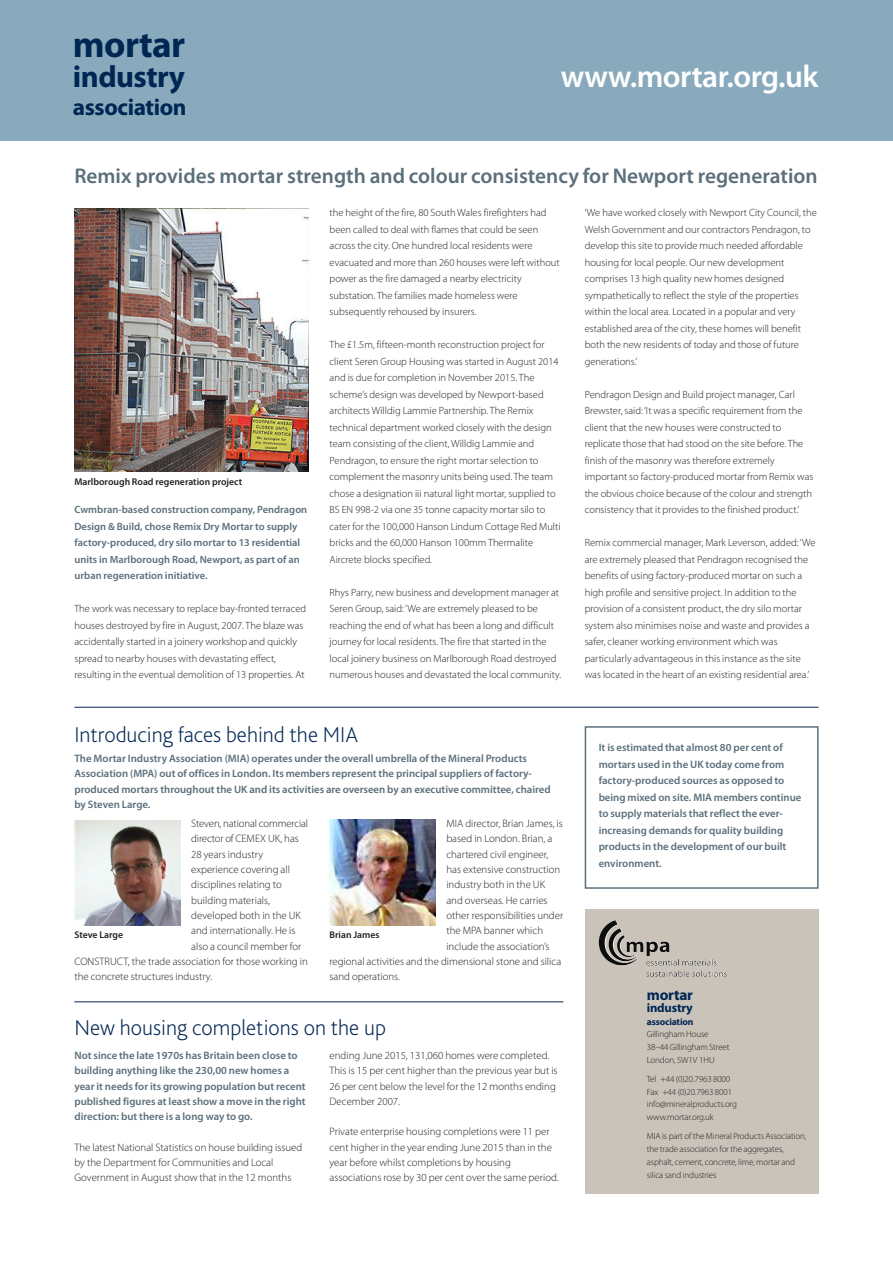
<style>
.page{position:relative;width:893px;height:1263px;background:#fff}
.page>*{position:absolute;margin:0;border:0;box-sizing:border-box;transform-origin:0 0}
.t1{font:700 37.2px "Myriad Pro";letter-spacing:-.015em;color:#002654}
.t2{font:600 31.5px "Myriad Pro";letter-spacing:-.015em;color:#fff}
.t3{font:700 30.75px "Myriad Pro";letter-spacing:-.015em;color:#002654}
.t4{font:700 23.4px "Myriad Pro";letter-spacing:-.015em;color:#002654}
.t5{font:200 22.35px "Bliss";color:#002654}
.t6{font:600 21.3px "Myriad Pro";color:#5b6f7b}
.t7{font:700 15.15px "Myriad Pro";letter-spacing:-.015em;color:#002654}
.t8{font:700 12.6px "Myriad Pro";letter-spacing:-.015em;color:#002654}
.t9{font:300 10.8px/15.3px "Myriad Pro";color:#231f20}
.t10{font:600 10.8px/15.3px "Myriad Pro";color:#5b6f7b}
.t11{font:300 10.5px/16.5px "Myriad Pro";color:#231f20}
.t12{font:600 10.5px/16.5px "Myriad Pro";letter-spacing:.005em;color:#5b6f7b}
.t13{font:600 9.75px "Myriad Pro";color:#231f20}
.t14{font:700 9.6px "Myriad Pro";letter-spacing:-.015em;color:#002654}
.t15{font:300 9px/12.8px "Myriad Pro";letter-spacing:-.015em;color:#231f20}
</style>
<div class="page">
<img style="left:74px;top:208px;width:234px;height:264px">
<div style="left:585px;top:909px;width:234px;height:284px;background:#c9c3ba"></div>
<svg style="left:607px;top:924px;width:11px;height:12px"></svg>
<div style="left:0;top:0;width:893px;height:140px;background:#89aabc"></div>
<hr style="left:74px;top:707px;width:745px;height:1px;background:#002654">
<hr style="left:74px;top:1001px;width:489px;height:1px;background:#002654">
<img style="left:74px;top:820px;width:107px;height:106px">
<img style="left:330px;top:819px;width:106px;height:106px">
<div style="left:585px;top:726px;width:234px;height:163px;border:2px solid #5b6f7b"></div>
<h1 class="t1" style="left:73px;top:30px;width:114px">mortar</h1>
<h3 class="t3" style="left:73px;top:65px;width:114px">industry</h3>
<h3 class="t4" style="left:73px;top:98px;width:115px">association</h3>
<h2 class="t2" style="left:561px;top:64px;width:259px">www.mortar.org.uk</h2>
<h3 class="t6" style="left:74px;top:168px;width:745px">Remix provides mortar strength and colour consistency for Newport regeneration</h3>
<p class="t13" style="left:74px;top:478px;width:169px">Marlborough Road regeneration project</p>
<p class="t12" style="left:74px;top:502px;width:234px">Cwmbran-based construction company, Pendragon Design &amp; Build, chose Remix Dry Mortar to supply factory-produced, dry silo mortar to 13 residential units in Marlborough Road, Newport, as part of an urban regeneration initiative.</p>
<p class="t11" style="left:74px;top:601px;width:233px">The work was necessary to replace bay-fronted terraced houses destroyed by fire in August, 2007. The blaze was accidentally started in a joinery workshop and quickly spread to nearby houses with devastating effect, resulting in the eventual demolition of 13 properties. At</p>
<p class="t11" style="left:330px;top:205px;width:232px">the height of the fire, 80 South Wales firefighters had been called to deal with flames that could be seen across the city. One hundred local residents were evacuated and more than 260 houses were left without power as the fire damaged a nearby electricity substation. The families made homeless were subsequently rehoused by insurers.</p>
<p class="t11" style="left:330px;top:337px;width:233px">The £1.5m, fifteen-month reconstruction project for client Seren Group Housing was started in August 2014 and is due for completion in November 2015. The scheme’s design was developed by Newport-based architects Willdig Lammie Partnership. The Remix technical department worked closely with the design team consisting of the client, Willdig Lammie and Pendragon, to ensure the right mortar selection to complement the masonry units being used. The team chose a designation iii natural light mortar, supplied to BS EN 998-2 via one 35 tonne capacity mortar silo to cater for the 100,000 Hanson Lindum Cottage Red Multi bricks and the 60,000 Hanson 100mm Thermalite Aircrete blocks specified.</p>
<p class="t11" style="left:330px;top:585px;width:233px">Rhys Parry, new business and development manager at Seren Group, said: ‘We are extremely pleased to be reaching the end of what has been a long and difficult journey for local residents. The fire that started in the local joinery business on Marlborough Road destroyed numerous houses and devastated the local community.</p>
<h3 class="t5" style="left:74px;top:726px;width:285px">Introducing faces behind the MIA</h3>
<p class="t10" style="left:74px;top:751px;width:478px">The Mortar Industry Association (MIA) operates under the overall umbrella of the Mineral Products Association (MPA) out of offices in London. Its members represent the principal suppliers of factory&shy;produced mortars throughout the UK and its activities are overseen by an executive committee, chaired by Steven Large.</p>
<p class="t9" style="left:191px;top:817px;width:118px">Steven, national commercial</p>
<p class="t9" style="left:191px;top:832px;width:109px">director of CEMEX UK, has</p>
<p class="t9" style="left:191px;top:847px;width:73px">28 years industry</p>
<p class="t9" style="left:191px;top:863px;width:100px">experience covering all</p>
<p class="t9" style="left:191px;top:878px;width:92px">disciplines relating to</p>
<p class="t9" style="left:191px;top:893px;width:80px">building materials,</p>
<p class="t9" style="left:191px;top:908px;width:111px">developed both in the UK</p>
<p class="t9" style="left:191px;top:924px;width:106px">and internationally. He is</p>
<p class="t9" style="left:191px;top:939px;width:112px">also a council member for</p>
<p class="t9" style="left:74px;top:954px;width:235px">CONSTRUCT, the trade association for those working in</p>
<p class="t9" style="left:74px;top:970px;width:139px">the concrete structures industry.</p>
<p class="t9" style="left:446px;top:817px;width:118px">MIA director, Brian James, is</p>
<p class="t9" style="left:446px;top:832px;width:108px">based in London. Brian, a</p>
<p class="t9" style="left:446px;top:847px;width:104px">chartered civil engineer,</p>
<p class="t9" style="left:446px;top:863px;width:116px">has extensive construction</p>
<p class="t9" style="left:446px;top:878px;width:100px">industry both in the UK</p>
<p class="t9" style="left:446px;top:893px;width:103px">and overseas. He carries</p>
<p class="t9" style="left:446px;top:908px;width:118px">other responsibilities under</p>
<p class="t9" style="left:446px;top:924px;width:98px">the MPA banner which</p>
<p class="t9" style="left:446px;top:939px;width:105px">include the association’s</p>
<p class="t9" style="left:330px;top:954px;width:233px">regional activities and the dimensional stone and silica</p>
<p class="t9" style="left:330px;top:970px;width:72px">sand operations.</p>
<p class="t13" style="left:74px;top:930px;width:50px">Steve Large</p>
<p class="t13" style="left:330px;top:931px;width:51px">Brian James</p>
<h3 class="t5" style="left:74px;top:1019px;width:313px">New housing completions on the up</h3>
<p class="t9" style="left:330px;top:1048px;width:230px">ending June 2015, 131,060 homes were completed.<br>This is 15 per cent higher than the previous year but is 26 per cent below the level for the 12 months ending December 2007.</p>
<p class="t9" style="left:330px;top:1125px;width:231px">Private enterprise housing completions were 11 per cent higher in the year ending June 2015 than in the year before whilst completions by housing associations rose by 30 per cent over the same period.</p>
<p class="t10" style="left:74px;top:1048px;width:233px">Not since the late 1970s has Britain been close to building anything like the 230,00 new homes a year it needs for its growing population but recent published figures at least show a move in the right direction: but there is a long way to go.</p>
<p class="t9" style="left:74px;top:1140px;width:229px">The latest National Statistics on house building issued by the Department for Communities and Local<br>Government in August show that in the 12 months</p>
<p class="t11" style="left:585px;top:205px;width:234px">‘We have worked closely with Newport City Council, the Welsh Government and our contractors Pendragon, to develop this site to provide much needed affordable housing for local people. Our new development comprises 13 high quality new homes designed sympathetically to reflect the style of the properties within the local area. Located in a popular and very established area of the city, these homes will benefit both the new residents of today and those of future generations.’</p>
<p class="t11" style="left:585px;top:387px;width:230px">Pendragon Design and Build project manager, Carl Brewster, said: ‘It was a specific requirement from the client that the new houses were constructed to replicate those that had stood on the site before. The finish of the masonry was therefore extremely important so factory-produced mortar from Remix was the obvious choice because of the colour and strength consistency that it provides to the finished product.’</p>
<p class="t11" style="left:585px;top:535px;width:232px">Remix commercial manager, Mark Leverson, added: ‘We are extremely pleased that Pendragon recognised the benefits of using factory-produced mortar on such a high profile and sensitive project. In addition to the provision of a consistent product, the dry silo mortar system also minimises noise and waste and provides a safer, cleaner working environment which was particularly advantageous in this instance as the site was located in the heart of an existing residential area.’</p>
<p class="t10" style="left:599px;top:740px;width:204px;line-height:16.5px">It is estimated that almost 80 per cent of mortars used in the UK today come from factory-produced sources as opposed to being mixed on site. MIA members continue to supply materials that reflect the ever&shy;increasing demands for quality building products in the development of our built environment.</p>
<h3 class="t7" style="left:647px;top:989px;width:48px">mortar</h3>
<p class="t8" style="left:647px;top:1003px;width:47px">industry</p>
<p class="t14" style="left:647px;top:1018px;width:48px">association</p>
<p class="t15" style="left:647px;top:1029px;width:84px">Gillingham House<br>38–44 Gillingham Street<br>London, SW1V 1HU</p>
<p class="t15" style="left:647px;top:1073px;width:92px">Tel +44 (0)20.7963 8000<br>Fax +44 (0)20.7963 8001 info@mineralproducts.org www.mortar.org.uk</p>
<p class="t15" style="left:647px;top:1131px;width:161px">MIA is part of the Mineral Products Association, the trade association for the aggregates, asphalt, cement, concrete, lime, mortar and silica sand industries</p>
</div>
